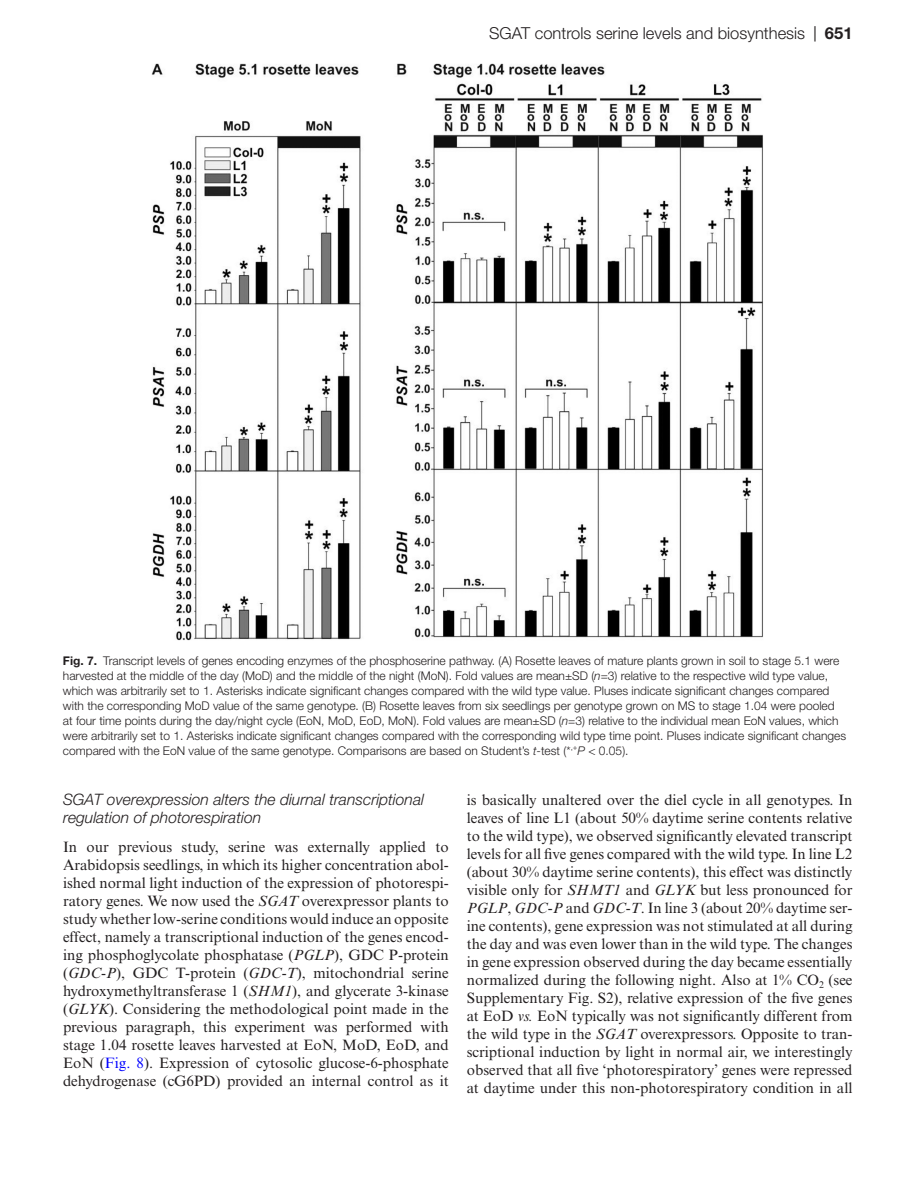
<style>
.page{position:relative;width:919px;height:1187px;background:#fff}
.page>*{position:absolute;margin:0;border:0;box-sizing:border-box;transform-origin:0 0}
.t1{font:300 16.5px "Helvetica Neue LT Std";color:#231f20}
.t2{font:italic 300 15.75px/18px "Helvetica Neue LT Std";color:#231f20}
.t3{font:15px/18px "Times New Roman MT Std";color:#231f20;text-align:justify}
.t4{font:300 12px/15px "Helvetica Neue LT Std";color:#231f20}
.s1{font-family:"Times New Roman MT Std";font-weight:400}
.s2{font-weight:700}
.s3{font-style:italic}
.s4{color:#00f}
</style>
<div class="page">
<img style="left:151px;top:63px;width:612px;height:578px">
<p class="t1" style="left:489px;top:23px;width:365px">SGAT controls serine levels and biosynthesis <span class="s1">|</span> <span class="s2">651</span></p>
<p class="t4" style="left:63px;top:653px;width:784px"><span class="s2">Fig. 7.</span> Transcript levels of genes encoding enzymes of the phosphoserine pathway. (A) Rosette leaves of mature plants grown in soil to stage 5.1 were harvested at the middle of the day (MoD) and the middle of the night (MoN). Fold values are mean±SD (<span class="s3">n</span>=3) relative to the respective wild type value, which was arbitrarily set to 1. Asterisks indicate significant changes compared with the wild type value. Pluses indicate significant changes compared with the corresponding MoD value of the same genotype. (B) Rosette leaves from six seedlings per genotype grown on MS to stage 1.04 were pooled at four time points during the day/night cycle (EoN, MoD, EoD, MoN). Fold values are mean±SD (<span class="s3">n</span>=3) relative to the individual mean EoN values, which were arbitrarily set to 1. Asterisks indicate significant changes compared with the corresponding wild type time point. Pluses indicate significant changes compared with the EoN value of the same genotype. Comparisons are based on Student’s <span class="s3">t</span>-test (*<sup>,+</sup><span class="s3">P</span> &lt; 0.05).</p>
<p class="t2" style="left:63px;top:790px;width:362px">SGAT overexpression alters the diurnal transcriptional regulation of photorespiration</p>
<p class="t3" style="left:63px;top:837px;width:387px">In our previous study, serine was externally applied to Arabidopsis seedlings, in which its higher concentration abol&shy;ished normal light induction of the expression of photorespi&shy;ratory genes. We now used the <span class="s3">SGAT</span> overexpressor plants to study whether low-serine conditions would induce an opposite effect, namely a transcriptional induction of the genes encod&shy;ing phosphoglycolate phosphatase (<span class="s3">PGLP</span>), GDC P-protein (<span class="s3">GDC-P</span>), GDC T-protein (<span class="s3">GDC-T</span>), mitochondrial serine hydroxymethyltransferase 1 (<span class="s3">SHM1</span>), and glycerate 3-kinase (<span class="s3">GLYK</span>). Considering the methodological point made in the previous paragraph, this experiment was performed with stage 1.04 rosette leaves harvested at EoN, MoD, EoD, and EoN (<span class="s4">Fig. 8</span>). Expression of cytosolic glucose-6-phosphate dehydrogenase (cG6PD) provided an internal control as it</p>
<p class="t3" style="left:466px;top:790px;width:387px">is basically unaltered over the diel cycle in all genotypes. In leaves of line L1 (about 50% daytime serine contents relative to the wild type), we observed significantly elevated transcript levels for all five genes compared with the wild type. In line L2 (about 30% daytime serine contents), this effect was distinctly visible only for <span class="s3">SHMT1</span> and <span class="s3">GLYK</span> but less pronounced for <span class="s3">PGLP</span>, <span class="s3">GDC-P</span> and <span class="s3">GDC-T</span>. In line 3 (about 20% daytime ser&shy;ine contents), gene expression was not stimulated at all during the day and was even lower than in the wild type. The changes in gene expression observed during the day became essentially normalized during the following night. Also at 1% CO<sub>2</sub> (see Supplementary Fig. S2), relative expression of the five genes at EoD <span class="s3">vs.</span> EoN typically was not significantly different from the wild type in the <span class="s3">SGAT</span> overexpressors. Opposite to tran&shy;scriptional induction by light in normal air, we interestingly observed that all five ‘photorespiratory’ genes were repressed at daytime under this non-photorespiratory condition in all</p>
</div>
